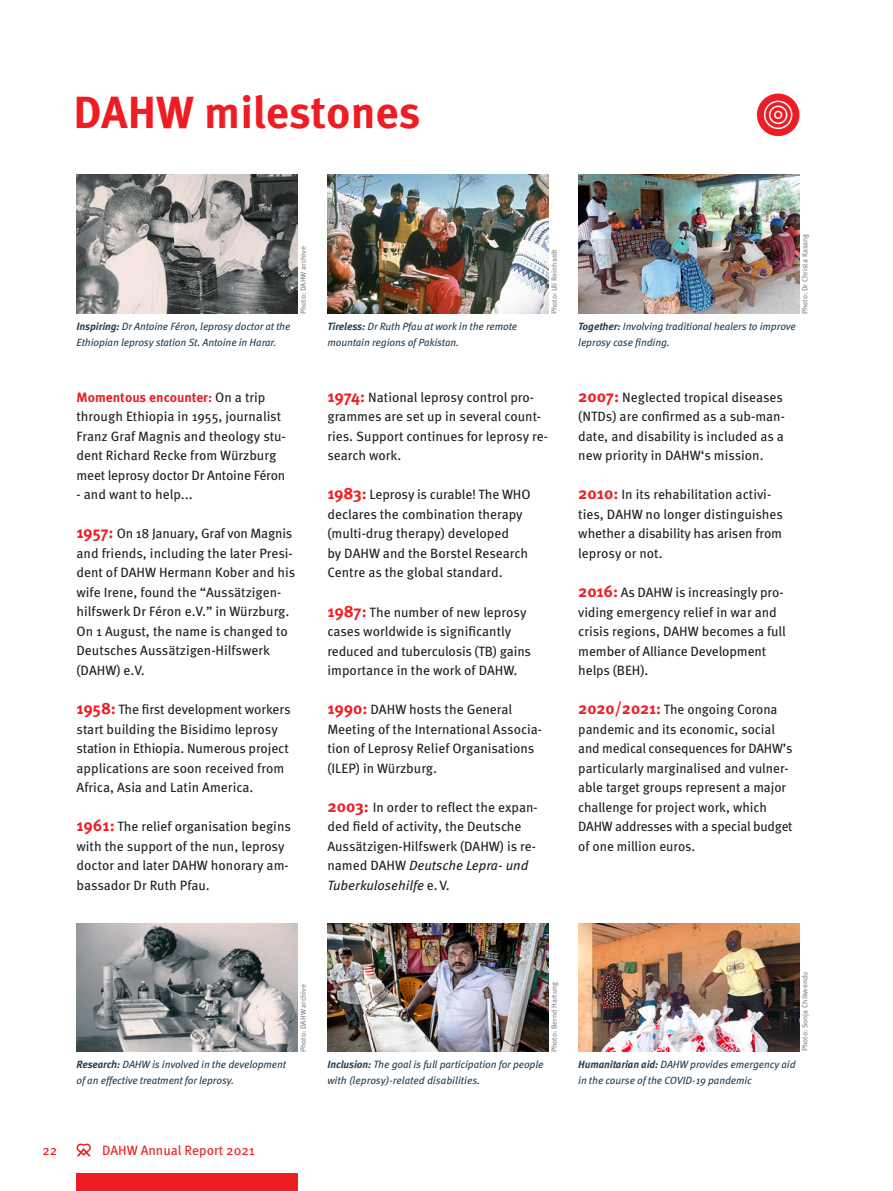
<style>
.page{position:relative;width:893px;height:1191px;background:#fff}
.page>*{position:absolute;margin:0;border:0;box-sizing:border-box;transform-origin:0 0}
.t1{font:700 45px "Meta OT";letter-spacing:-.005em;color:#ee1d23}
.t2{font:13.5px/19.5px "Meta OT";color:#231f20}
.t3{font:13.5px "Meta OT";color:#ee1d23}
.t4{font:italic 10.5px/15.8px "Meta OT";letter-spacing:-.01em;color:#263f51}
.t5{font:7.5px "Meta OT";color:#808285}
.s1{font-weight:700}
.s2{font-weight:700;color:#ee1d23}
.s3{font-weight:700;font-size:16.5px;color:#ee1d23}
.s4{font-style:italic}
</style>
<div class="page">
<div style="left:77px;top:1174px;width:221px;height:17px;background:#ee1d23"></div>
<svg style="left:76px;top:1143px;width:15px;height:13px"></svg>
<div style="left:757px;top:94px;width:42px;height:42px;background:#ee1d23;border-radius:50%"></div>
<svg style="left:764px;top:101px;width:28px;height:28px"></svg>
<img style="left:327px;top:923px;width:222px;height:128px">
<img style="left:327px;top:174px;width:222px;height:140px">
<img style="left:578px;top:174px;width:221px;height:140px">
<img style="left:77px;top:174px;width:221px;height:140px">
<img style="left:77px;top:923px;width:221px;height:128px">
<img style="left:578px;top:923px;width:221px;height:128px">
<h1 class="t1" style="left:73px;top:83px;width:349px">DAHW milestones</h1>
<p class="t5" style="left:298px;top:314px;width:69px;rotate:-90deg">Photo: DAHW archive</p>
<p class="t5" style="left:549px;top:314px;width:67px;rotate:-90deg">Photo: Uli Reinhardt</p>
<p class="t5" style="left:800px;top:314px;width:82px;rotate:-90deg">Photo: Dr Christa Kasang</p>
<p class="t4" style="left:77px;top:319px;width:215px"><span class="s1">Inspiring:</span> Dr Antoine Féron, leprosy doctor at the<br>Ethiopian leprosy station St. Antoine in Harar.</p>
<p class="t2" style="left:77px;top:388px;width:211px"><span class="s2">Momentous encounter:</span> On a trip through Ethiopia in 1955, journalist Franz Graf Magnis and theology stu&shy;dent Richard Recke from Würzburg meet leprosy doctor Dr Antoine Féron</p>
<p class="t2" style="left:77px;top:485px;width:118px">- and want to help...</p>
<p class="t2" style="left:77px;top:524px;width:220px"><span class="s3">1957:</span> On 18 January, Graf von Magnis and friends, including the later Presi&shy;dent of DAHW Hermann Kober and his wife Irene, found the “Aussätzigen&shy;hilfswerk Dr Féron e.V.” in Würzburg.<br>On 1 August, the name is changed to<br>Deutsches Aussätzigen-Hilfswerk (DAHW) e.V.</p>
<p class="t2" style="left:77px;top:700px;width:215px"><span class="s3">1958:</span> The first development workers start building the Bisidimo leprosy station in Ethiopia. Numerous project applications are soon received from Africa, Asia and Latin America.</p>
<p class="t2" style="left:77px;top:817px;width:216px"><span class="s3">1961:</span> The relief organisation begins with the support of the nun, leprosy doctor and later DAHW honorary am&shy;bassador Dr Ruth Pfau.</p>
<p class="t4" style="left:327px;top:319px;width:191px"><span class="s1">Tireless:</span> Dr Ruth Pfau at work in the remote mountain regions of Pakistan.</p>
<p class="t4" style="left:578px;top:319px;width:219px"><span class="s1">Together:</span> Involving traditional healers to improve leprosy case finding.</p>
<p class="t2" style="left:327px;top:388px;width:222px"><span class="s3">1974:</span> National leprosy control pro&shy;grammes are set up in several count&shy;ries. Support continues for leprosy re&shy;search work.</p>
<p class="t2" style="left:327px;top:485px;width:205px"><span class="s3">1983:</span> Leprosy is curable! The WHO declares the combination therapy (multi-drug therapy) developed<br>by DAHW and the Borstel Research<br>Centre as the global standard.</p>
<p class="t2" style="left:327px;top:602px;width:205px"><span class="s3">1987:</span> The number of new leprosy cases worldwide is significantly reduced and tuberculosis (TB) gains importance in the work of DAHW.</p>
<p class="t2" style="left:327px;top:700px;width:216px"><span class="s3">1990:</span> DAHW hosts the General<br>Meeting of the International Associa&shy;tion of Leprosy Relief Organisations (ILEP) in Würzburg.</p>
<p class="t2" style="left:327px;top:797px;width:212px"><span class="s3">2003:</span> In order to reflect the expan&shy;ded field of activity, the Deutsche<br>Aussätzigen-Hilfswerk (DAHW) is re&shy;named DAHW <span class="s4">Deutsche Lepra- und<br>Tuberkulosehilfe</span> e.V.</p>
<p class="t2" style="left:578px;top:388px;width:208px"><span class="s3">2007:</span> Neglected tropical diseases (NTDs) are confirmed as a sub-man&shy;date, and disability is included as a new priority in DAHW‘s mission.</p>
<p class="t2" style="left:578px;top:485px;width:206px"><span class="s3">2010:</span> In its rehabilitation activi&shy;ties, DAHW no longer distinguishes whether a disability has arisen from leprosy or not.</p>
<p class="t2" style="left:578px;top:583px;width:209px"><span class="s3">2016:</span> As DAHW is increasingly pro&shy;viding emergency relief in war and crisis regions, DAHW becomes a full member of Alliance Development helps (BEH).</p>
<p class="t2" style="left:578px;top:700px;width:216px"><span class="s3">2020/2021:</span> The ongoing Corona pandemic and its economic, social and medical consequences for DAHW’s particularly marginalised and vulner&shy;able target groups represent a major challenge for project work, which DAHW addresses with a special budget of one million euros.</p>
<p class="t4" style="left:77px;top:1056px;width:211px"><span class="s1">Research:</span> DAHW is involved in the development of an effective treatment for leprosy.</p>
<p class="t5" style="left:298px;top:1052px;width:69px;rotate:-90deg">Photo: DAHW archive</p>
<p class="t5" style="left:549px;top:1052px;width:72px;rotate:-90deg">Photo: Bernd Hartung</p>
<p class="t4" style="left:327px;top:1056px;width:218px"><span class="s1">Inclusion:</span> The goal is full participation for people with (leprosy)-related disabilities.</p>
<p class="t5" style="left:800px;top:1051px;width:81px;rotate:-90deg">Photo: Sonja Chikwendu</p>
<p class="t4" style="left:578px;top:1056px;width:219px"><span class="s1">Humanitarian aid:</span> DAHW provides emergency aid in the course of the COVID-19 pandemic</p>
<p class="t3" style="left:43px;top:1141px;width:16px">22</p>
<p class="t3" style="left:102px;top:1141px;width:154px">DAHW Annual Report 2021</p>
</div>
